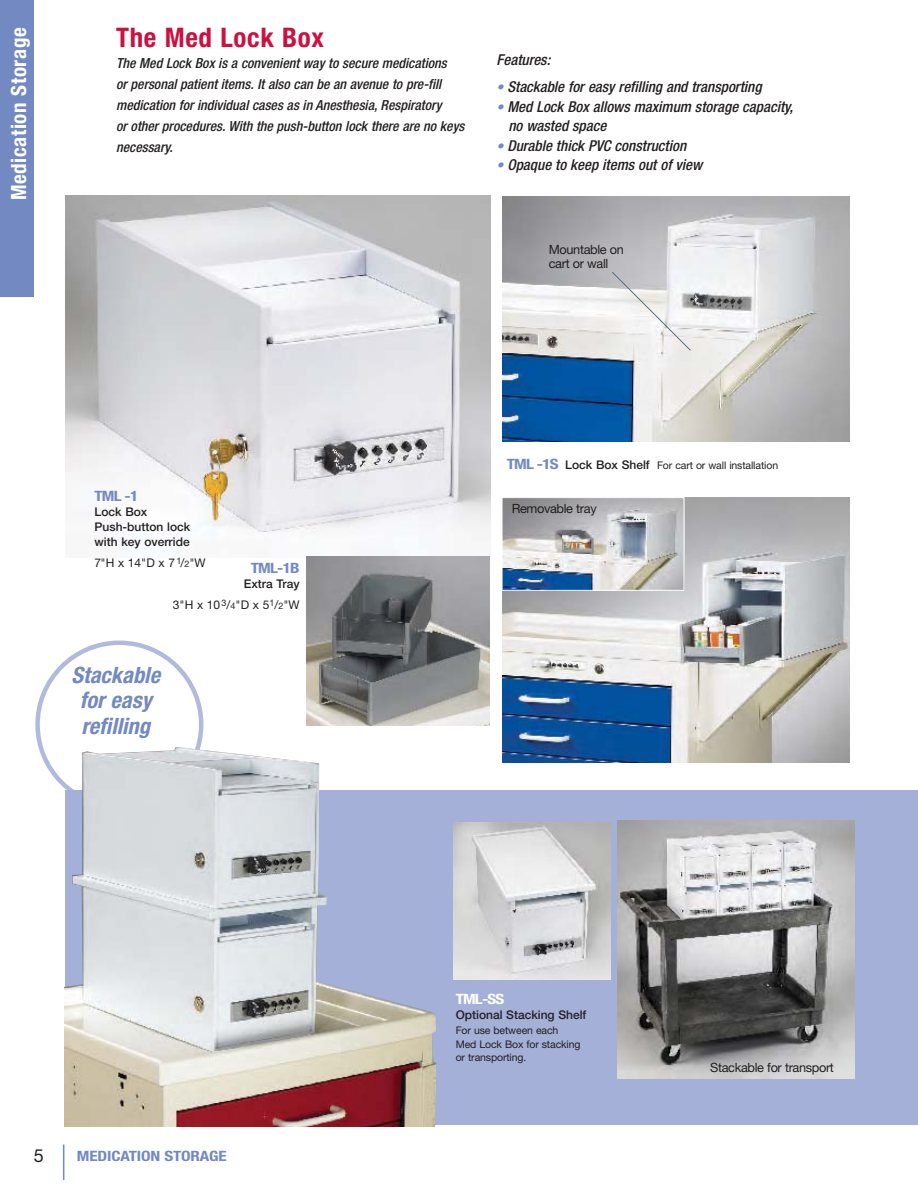
<style>
.page{position:relative;width:918px;height:1188px;background:#fff}
.page>*{position:absolute;margin:0;border:0;box-sizing:border-box;transform-origin:0 0}
.t1{font:700 condensed 27px "Helvetica Neue";letter-spacing:.025em;color:#cd1040}
.t2{font:italic 700 condensed 22.5px/25.5px "Helvetica Neue";color:#7389c1;text-align:center}
.t3{font:700 condensed 21px "Helvetica Neue";letter-spacing:.03em;color:#fff}
.t4{font:18px "Helvetica Neue";color:#231f20}
.t5{font:italic 500 condensed 15px/19.5px "Helvetica Neue";color:#231f20}
.t6{font:700 condensed 14.25px "Helvetica Neue";letter-spacing:-.01em;color:#7389c1;scale:1.2 1}
.t7{font:700 condensed 14.25px "Helvetica Neue";color:#fff;scale:1.2 1}
.t8{font:700 condensed 14.25px "Helvetica Neue";color:#7489c0;scale:1.2 1}
.t9{font:italic 500 condensed 13.8px/21px "Helvetica Neue";color:#231f20}
.t10{font:12.75px/13.5px "Helvetica Neue";letter-spacing:-.03em;color:#231f20}
.t11{font:500 12px/15px "Helvetica Neue";color:#231f20}
.t12{font:12px/20.2px "Helvetica Neue";color:#231f20;text-align:right}
.t13{font:10.5px/13.5px "Helvetica Neue";letter-spacing:-.01em;color:#231f20}
.s1{font-size:14.25px;color:#7389c1}
.s2{font-size:9px}
.s3{font-weight:500}
.s4{font-weight:700;font-stretch:condensed;font-size:14.25px;color:#7389c1}
.s5{font-weight:500;font-size:12px}
</style>
<div class="page">
<svg style="left:35px;top:641px;width:168px;height:148px"></svg>
<div style="left:66px;top:790px;width:852px;height:335px;background:#a4b0d7"></div>
<div style="left:0;top:0;width:34px;height:297px;background:#7389c1"></div>
<hr style="left:63px;top:1145px;width:1px;height:35px;background:#7389c1">
<img style="left:65px;top:196px;width:426px;height:360px">
<img style="left:502px;top:196px;width:347px;height:246px">
<img style="left:502px;top:497px;width:347px;height:266px">
<img style="left:504px;top:499px;width:178px;height:90px">
<div style="left:502px;top:497px;width:182px;height:94px;border:1px solid #fff"></div>
<img style="left:306px;top:556px;width:184px;height:170px">
<img style="left:617px;top:820px;width:238px;height:258px">
<img style="left:454px;top:823px;width:156px;height:156px">
<img style="left:65px;top:747px;width:371px;height:380px">
<svg style="left:611px;top:271px;width:80px;height:80px"></svg>
<h3 class="t3" style="left:11px;top:200px;width:174px;rotate:-90deg">Medication Storage</h3>
<h1 class="t1" style="left:116px;top:28px;width:209px">The Med Lock Box</h1>
<p class="t9" style="left:116px;top:54px;width:350px">The Med Lock Box is a convenient way to secure medications<br>or personal patient items. It also can be an avenue to pre-fill medication for individual cases as in Anesthesia, Respiratory<br>or other procedures. With the push-button lock there are no keys necessary.</p>
<p class="t5" style="left:497px;top:52px;width:55px">Features:</p>
<p class="t5" style="left:497px;top:79px;width:267px"><span class="s1">•</span> Stackable for easy refilling and transporting</p>
<p class="t5" style="left:508px;top:98px;width:286px;text-indent:-12px"><span class="s1">•</span> Med Lock Box allows maximum storage capacity, no wasted space</p>
<p class="t5" style="left:497px;top:137px;width:191px"><span class="s1">•</span> Durable thick PVC construction</p>
<p class="t5" style="left:497px;top:157px;width:207px"><span class="s1">•</span> Opaque to keep items out of view</p>
<p class="t10" style="left:549px;top:244px;width:77px">Mountable on cart or wall</p>
<p class="t8" style="left:95px;top:491px;width:38px">TML -1</p>
<p class="t11" style="left:95px;top:506px;width:97px">Lock Box<br>Push-button lock with key override</p>
<p class="t12" style="left:95px;top:553px;width:112px">7"H x 14"D x 7<sup>1</sup>/<span class="s2">2</span>"W</p>
<p class="t6" style="left:251px;top:563px;width:42px">TML-1B</p>
<p class="t12" style="left:173px;top:575px;width:128px"><span class="s3">Extra Tray<br></span>3"H x 10<sup>3</sup>/<span class="s2">4</span>"D x 5<sup>1</sup>/<span class="s2">2</span>"W</p>
<h2 class="t2" style="left:71px;top:664px;width:90px">Stackable for easy refilling</h2>
<p class="t13" style="left:507px;top:460px;width:273px"><span class="s4">TML -1S</span> <span class="s5">Lock Box Shelf</span> For cart or wall installation</p>
<p class="t10" style="left:512px;top:502px;width:86px">Removable tray</p>
<p class="t7" style="left:456px;top:994px;width:42px">TML-SS</p>
<p class="t11" style="left:456px;top:1008px;width:132px">Optional Stacking Shelf</p>
<p class="t13" style="left:456px;top:1025px;width:126px">For use between each<br>Med Lock Box for stacking or transporting.</p>
<p class="t10" style="left:710px;top:1062px;width:125px">Stackable for transport</p>
<h3 class="t4" style="left:34px;top:1145px;width:12px">5</h3>
<p class="t6" style="left:77px;top:1151px;width:126px">MEDICATION STORAGE</p>
</div>
